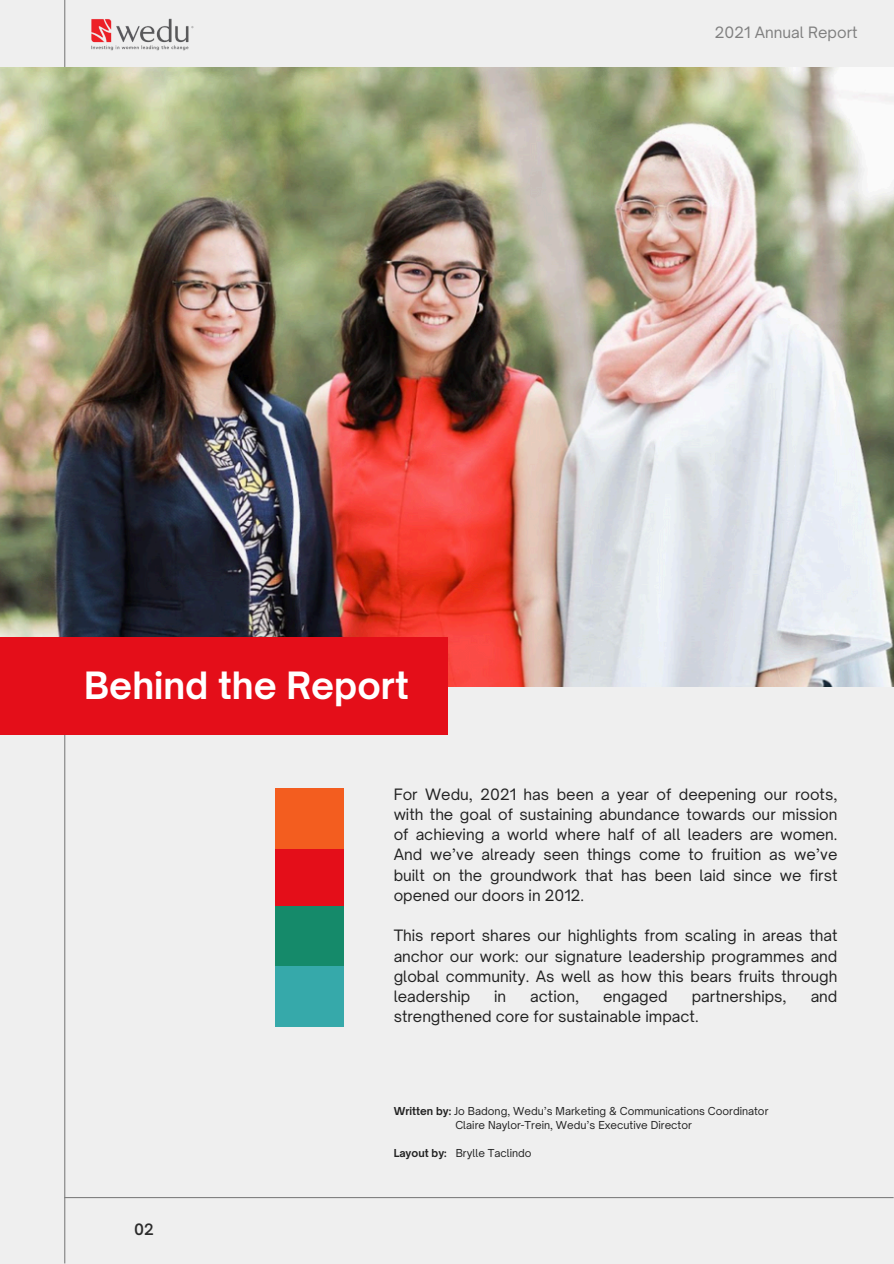
<style>
.page{position:relative;width:894px;height:1264px;background:#fff}
.page>*{position:absolute;margin:0;border:0;box-sizing:border-box;transform-origin:0 0}
.t1{font:700 36px "Open Sauce One";color:#fff}
.t2{font:15px/20.2px "Open Sauce One";color:#222;text-align:justify}
.t3{font:15px "Open Sauce One";color:#808080}
.t4{font:600 15px "Open Sauce One";color:#2b2b2b}
.t5{font:10.5px "Open Sauce One";color:#222}
.s1{font-weight:700}
</style>
<div class="page">
<div style="left:0;top:0;width:893px;height:1263px;background:#efefef"></div>
<hr style="left:64px;top:1196px;width:829px;height:2px;background:#808080">
<hr style="left:64px;top:0;width:1px;height:1263px;background:#808080">
<hr style="left:64px;top:67px;width:829px;height:1px;background:#808080">
<img style="left:0;top:68px;width:893px;height:618px">
<div style="left:0;top:637px;width:448px;height:97px;background:#e40e19"></div>
<img style="left:91px;top:18px;width:103px;height:33px">
<div style="left:275px;top:846px;width:69px;height:60px;background:#e40e19"></div>
<div style="left:275px;top:788px;width:69px;height:60px;background:#f35d1f"></div>
<div style="left:275px;top:906px;width:69px;height:60px;background:#158a6a"></div>
<div style="left:275px;top:966px;width:69px;height:60px;background:#36a9aa"></div>
<p class="t1" style="left:84px;top:663px;width:326px">Behind the Report</p>
<p class="t3" style="left:714px;top:23px;width:144px">2021 Annual Report</p>
<p class="t2" style="left:393px;top:783px;width:445px">For Wedu, 2021 has been a year of deepening our roots, with the goal of sustaining abundance towards our mission of achieving a world where half of all leaders are women.<br>And we’ve already seen things come to fruition as we’ve built on the groundwork that has been laid since we first opened our doors in 2012.</p>
<p class="t2" style="left:393px;top:925px;width:445px">This report shares our highlights from scaling in areas that anchor our work: our signature leadership programmes and global community. As well as how this bears fruits through leadership</p>
<p class="t2" style="left:494px;top:986px;width:14px">in</p>
<p class="t2" style="left:530px;top:986px;width:50px">action,</p>
<p class="t2" style="left:603px;top:986px;width:66px">engaged</p>
<p class="t2" style="left:691px;top:986px;width:96px">partnerships,</p>
<p class="t2" style="left:810px;top:986px;width:28px">and</p>
<p class="t2" style="left:393px;top:1006px;width:306px">strengthened core for sustainable impact.</p>
<h2 class="t4" style="left:134px;top:1219px;width:21px">02</h2>
<h1 class="t5" style="left:393px;top:1104px;width:376px"><span class="s1">Written by:</span> Jo Badong, Wedu’s Marketing &amp; Communications Coordinator</h1>
<h2 class="t5" style="left:455px;top:1118px;width:238px">Claire Naylor-Trein, Wedu’s Executive Director</h2>
<h2 class="t5" style="left:393px;top:1146px;width:139px"><span class="s1">Layout by:</span> Brylle Taclindo</h2>
</div>
